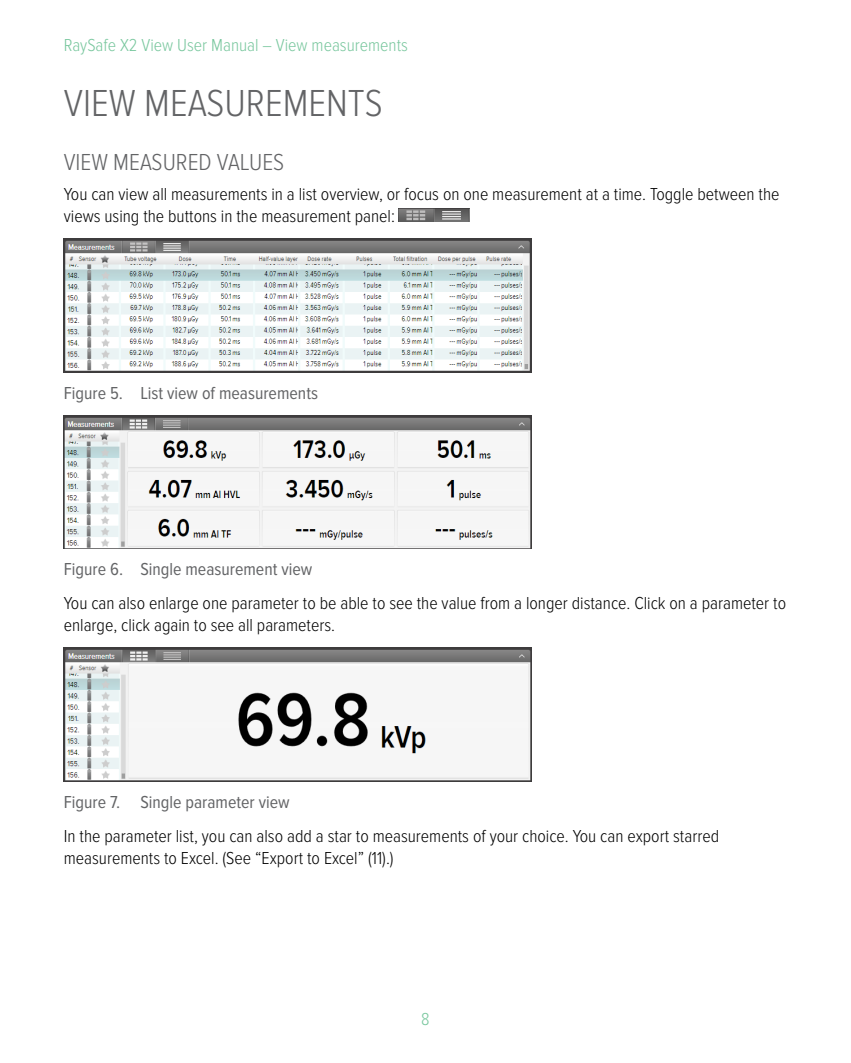
<style>
.page{position:relative;width:851px;height:1063px;background:#fff}
.page>*{position:absolute;margin:0;border:0;box-sizing:border-box;transform-origin:0 0}
.t1{font:300 39px "Proxima Nova Cond";color:#636466}
.t2{font:300 24px "Proxima Nova Cond";color:#636466}
.t3{font:300 18px/21.6px "Proxima Nova Cond";color:#000}
.t4{font:18px "Proxima Nova Cond";color:#636466}
.t5{font:300 18px "Proxima Nova Cond";color:#79c79e}
</style>
<div class="page">
<img style="left:399px;top:208px;width:70px;height:14px">
<img style="left:64px;top:238px;width:467px;height:135px">
<img style="left:64px;top:415px;width:467px;height:134px">
<img style="left:64px;top:647px;width:467px;height:135px">
<p class="t5" style="left:64px;top:35px;width:345px">RaySafe X2 View User Manual – View measurements</p>
<h1 class="t1" style="left:64px;top:81px;width:320px">VIEW MEASUREMENTS</h1>
<h2 class="t2" style="left:64px;top:149px;width:222px">VIEW MEASURED VALUES</h2>
<p class="t3" style="left:64px;top:184px;width:717px">You can view all measurements in a list overview, or focus on one measurement at a time. Toggle between the views using the buttons in the measurement panel:</p>
<p class="t4" style="left:64px;top:383px;width:256px">Figure 5. List view of measurements</p>
<p class="t4" style="left:64px;top:559px;width:250px">Figure 6. Single measurement view</p>
<p class="t3" style="left:64px;top:593px;width:723px">You can also enlarge one parameter to be able to see the value from a longer distance. Click on a parameter to enlarge, click again to see all parameters.</p>
<p class="t4" style="left:64px;top:792px;width:227px">Figure 7. Single parameter view</p>
<p class="t3" style="left:64px;top:826px;width:656px">In the parameter list, you can also add a star to measurements of your choice. You can export starred measurements to Excel. (See “Export to Excel” (11).)</p>
<p class="t5" style="left:421px;top:1009px;width:10px">8</p>
</div>
